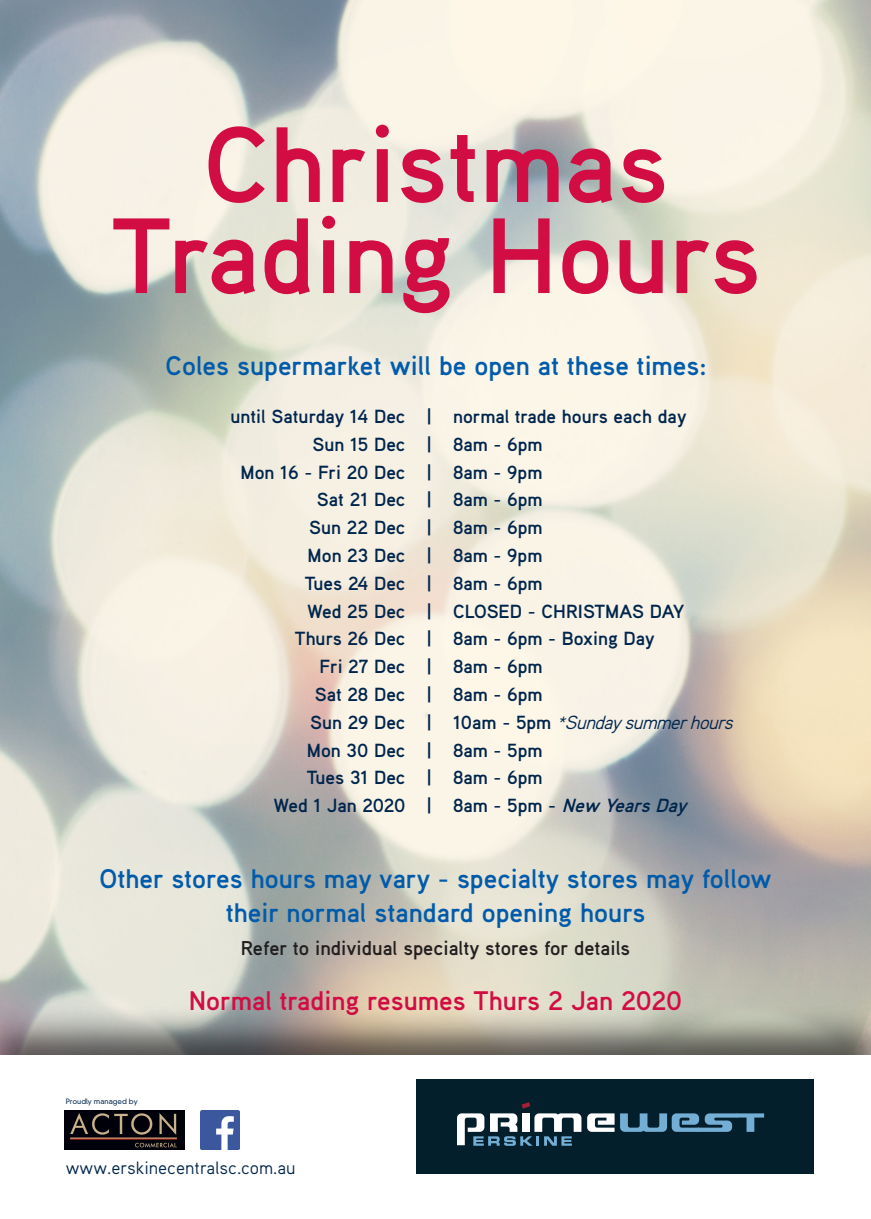
<style>
.page{position:relative;width:871px;height:1219px;background:#fff}
.page>*{position:absolute;margin:0;border:0;box-sizing:border-box;transform-origin:0 0}
.t1{font:700 106.9px "Aaux Pro OT";color:#d20d44}
.t2{font:700 26.9px/33.4px "Aaux Pro OT";color:#005baa;text-align:center}
.t3{font:700 26.9px "Aaux Pro OT";color:#d20d44}
.t4{font:700 20px "Aaux Pro OT";color:#231f20}
.t5{font:700 19px "Aaux Pro OT";color:#00254c}
.t6{font:italic 19px "Aaux Pro OT";color:#00254c}
.t7{font:italic 700 19px "Aaux Pro OT";color:#00254c}
.t8{font:17.9px "Aaux Pro OT";color:#00254c}
.t9{font:300 7.2px "DIN Neuzeit Grotesk Std";color:#00254c}
.s1{font-weight:700;font-style:normal}
.s2{font-size:17.6px}
.s3{font-style:normal}
</style>
<div class="page">
<div style="left:0;top:1004px;width:870px;height:215px;background:#231f20;opacity:.75"></div>
<div style="left:0;top:1056px;width:870px;height:163px;background:#fff"></div>
<img style="left:65px;top:1111px;width:119px;height:38px">
<div style="left:415px;top:1079px;width:398px;height:95px;background:#031f2c"></div>
<svg style="left:457px;top:1102px;width:124px;height:44px"></svg>
<svg style="left:620px;top:1113px;width:143px;height:19px"></svg>
<svg style="left:587px;top:1113px;width:27px;height:19px"></svg>
<img style="left:200px;top:1110px;width:39px;height:39px">
<p class="t1" style="left:204px;top:96px;width:466px">Christmas</p>
<p class="t1" style="left:111px;top:187px;width:651px">Trading Hours</p>
<p class="t2" style="left:165px;top:348px;width:542px">Coles supermarket will be open at these times:</p>
<p class="t5" style="left:230px;top:404px;width:176px">until Saturday 14 Dec</p>
<p class="t5" style="left:426px;top:404px;width:7px">|</p>
<p class="t5" style="left:453px;top:404px;width:235px">normal trade hours each day</p>
<p class="t5" style="left:312px;top:432px;width:95px">Sun 15 Dec</p>
<p class="t5" style="left:426px;top:432px;width:7px">|</p>
<p class="t5" style="left:453px;top:432px;width:91px">8am - 6pm</p>
<p class="t5" style="left:240px;top:460px;width:166px">Mon 16 - Fri 20 Dec</p>
<p class="t5" style="left:426px;top:460px;width:7px">|</p>
<p class="t5" style="left:453px;top:460px;width:91px">8am - 9pm</p>
<p class="t5" style="left:317px;top:488px;width:90px">Sat 21 Dec</p>
<p class="t5" style="left:426px;top:488px;width:7px">|</p>
<p class="t5" style="left:453px;top:488px;width:91px">8am - 6pm</p>
<p class="t5" style="left:309px;top:515px;width:98px">Sun 22 Dec</p>
<p class="t5" style="left:426px;top:515px;width:7px">|</p>
<p class="t5" style="left:453px;top:515px;width:91px">8am - 6pm</p>
<p class="t5" style="left:307px;top:543px;width:99px">Mon 23 Dec</p>
<p class="t5" style="left:426px;top:543px;width:7px">|</p>
<p class="t5" style="left:453px;top:543px;width:91px">8am - 9pm</p>
<p class="t5" style="left:304px;top:571px;width:102px">Tues 24 Dec</p>
<p class="t5" style="left:426px;top:571px;width:7px">|</p>
<p class="t5" style="left:453px;top:571px;width:91px">8am - 6pm</p>
<p class="t5" style="left:307px;top:599px;width:99px">Wed 25 Dec</p>
<p class="t5" style="left:426px;top:599px;width:7px">|</p>
<p class="t5" style="left:453px;top:599px;width:233px">CLOSED - CHRISTMAS DAY</p>
<p class="t5" style="left:295px;top:627px;width:112px">Thurs 26 Dec</p>
<p class="t5" style="left:426px;top:627px;width:7px">|</p>
<p class="t5" style="left:453px;top:627px;width:203px">8am - 6pm - Boxing Day</p>
<p class="t5" style="left:319px;top:654px;width:87px">Fri 27 Dec</p>
<p class="t5" style="left:426px;top:654px;width:7px">|</p>
<p class="t5" style="left:453px;top:654px;width:91px">8am - 6pm</p>
<p class="t5" style="left:314px;top:682px;width:92px">Sat 28 Dec</p>
<p class="t5" style="left:426px;top:682px;width:7px">|</p>
<p class="t5" style="left:453px;top:682px;width:91px">8am - 6pm</p>
<p class="t5" style="left:310px;top:710px;width:97px">Sun 29 Dec</p>
<p class="t5" style="left:426px;top:710px;width:7px">|</p>
<p class="t6" style="left:453px;top:710px;width:287px"><span class="s1">1 0 a m - 5 p m</span> <span class="s2">*</span>Sundaysummerhours</p>
<p class="t5" style="left:307px;top:738px;width:100px">Mon 30 Dec</p>
<p class="t5" style="left:426px;top:738px;width:7px">|</p>
<p class="t5" style="left:453px;top:738px;width:91px">8am - 5pm</p>
<p class="t5" style="left:306px;top:766px;width:100px">Tues 31 Dec</p>
<p class="t5" style="left:426px;top:766px;width:7px">|</p>
<p class="t5" style="left:453px;top:766px;width:91px">8am - 6pm</p>
<p class="t5" style="left:274px;top:793px;width:133px">Wed 1 Jan 2020</p>
<p class="t5" style="left:426px;top:793px;width:7px">|</p>
<p class="t7" style="left:453px;top:793px;width:241px"><span class="s3">8 a m - 5 p m -</span> New YearsDay</p>
<p class="t2" style="left:99px;top:861px;width:673px">Other stores hours may vary - specialty stores may follow their normal standard opening hours</p>
<p class="t4" style="left:241px;top:935px;width:391px">Refer to individual specialty stores for details</p>
<p class="t3" style="left:189px;top:983px;width:495px">Normal trading resumes Thurs 2 Jan 2020</p>
<p class="t9" style="left:66px;top:1097px;width:74px">Proudly managed by</p>
<p class="t8" style="left:66px;top:1157px;width:231px">www.erskinecentralsc.com.au</p>
</div>
